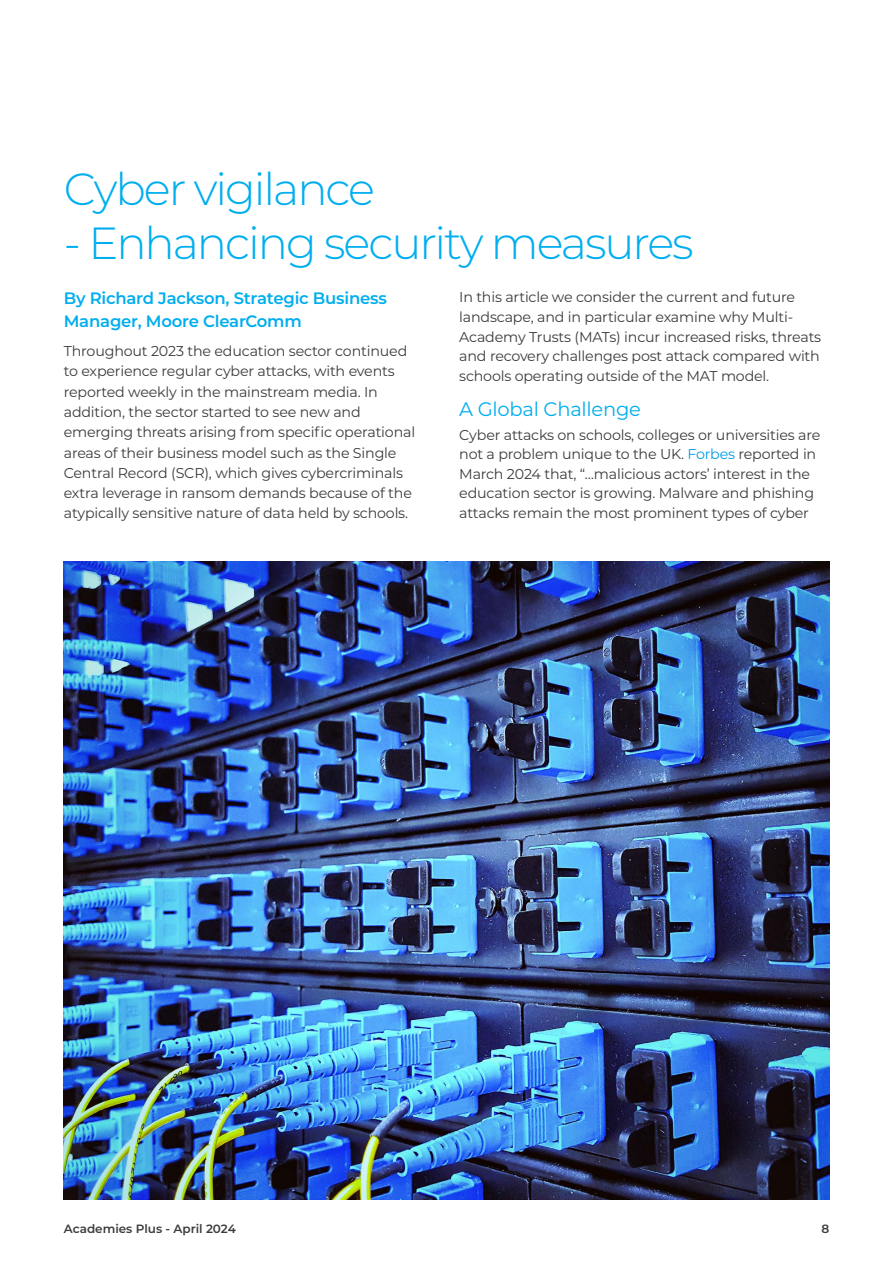
<style>
.page{position:relative;width:893px;height:1263px;background:#fff}
.page>*{position:absolute;margin:0;border:0;box-sizing:border-box;transform-origin:0 0}
.t1{font:300 45px "Montserrat";letter-spacing:-.045em;color:#00aeef}
.t2{font:19.5px "Montserrat";letter-spacing:-.015em;color:#00aeef}
.t3{font:600 16.5px/23px "Montserrat";letter-spacing:-.015em;color:#00aeef}
.t4{font:14.25px/20.2px "Montserrat";letter-spacing:-.015em;color:#3c3c3b}
.t5{font:600 12px "Montserrat";color:#3c3c3b}
.s1{color:#009fe3}
</style>
<div class="page">
<img style="left:64px;top:561px;width:765px;height:638px">
<h1 class="t1" style="left:64px;top:159px;width:313px">Cyber vigilance</h1>
<h1 class="t1" style="left:64px;top:213px;width:631px">- Enhancing security measures</h1>
<p class="t3" style="left:64px;top:286px;width:325px">By Richard Jackson, Strategic Business<br>Manager, Moore ClearComm</p>
<p class="t4" style="left:64px;top:340px;width:353px">Throughout 2023 the education sector continued to experience regular cyber attacks, with events reported weekly in the mainstream media. In addition, the sector started to see new and emerging threats arising from specific operational areas of their business model such as the Single Central Record (SCR), which gives cybercriminals extra leverage in ransom demands because of the atypically sensitive nature of data held by schools.</p>
<p class="t4" style="left:459px;top:287px;width:363px;line-height:19.6px">In this article we consider the current and future landscape, and in particular examine why Multi-Academy Trusts (MATs) incur increased risks, threats and recovery challenges post attack compared with schools operating outside of the MAT model.</p>
<h2 class="t2" style="left:459px;top:395px;width:183px">A Global Challenge</h2>
<p class="t4" style="left:459px;top:424px;width:362px;line-height:19.6px">Cyber attacks on schools, colleges or universities are not a problem unique to the UK. <span class="s1">Forbes</span> reported in March 2024 that, “…malicious actors’ interest in the education sector is growing. Malware and phishing attacks remain the most prominent types of cyber</p>
<p class="t5" style="left:64px;top:1220px;width:174px">Academies Plus - April 2024</p>
<p class="t5" style="left:821px;top:1220px;width:9px">8</p>
</div>
